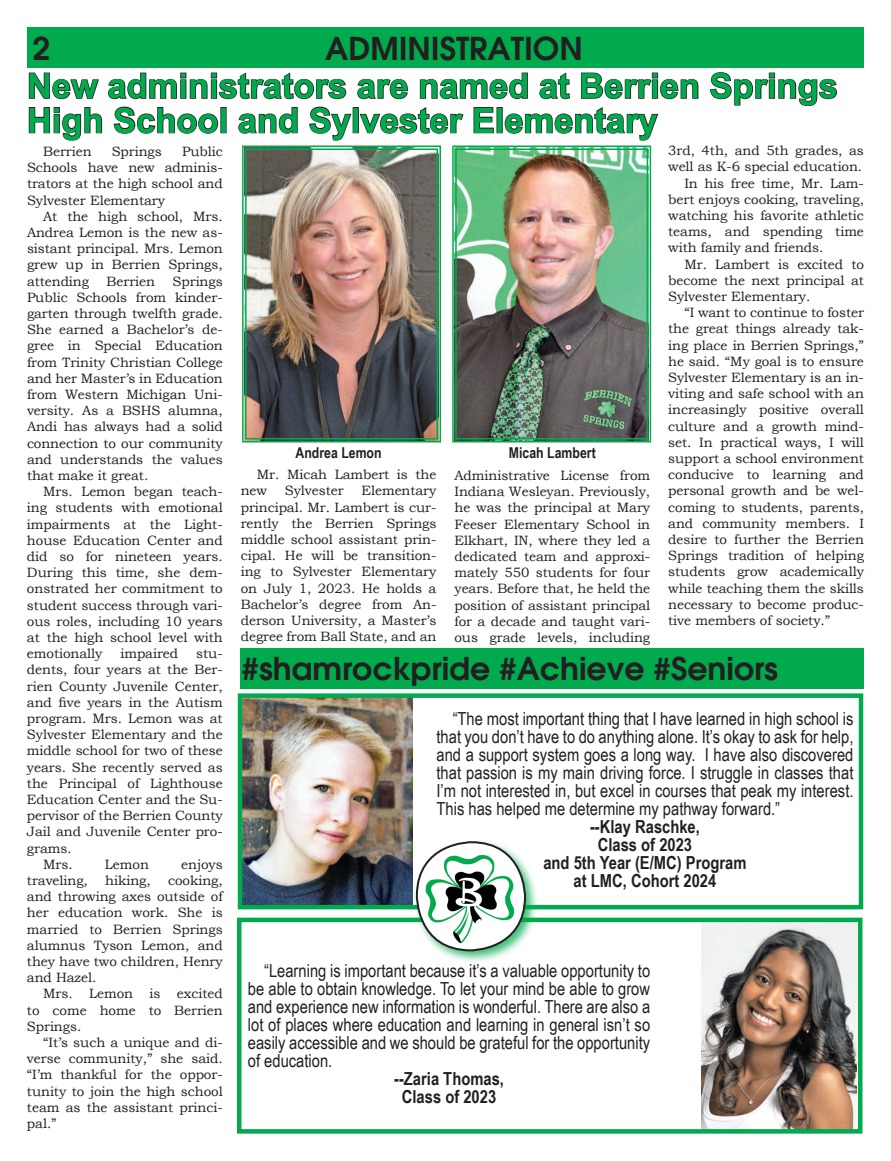
<style>
.page{position:relative;width:891px;height:1161px;background:#fff}
.page>*{position:absolute;margin:0;border:0;box-sizing:border-box;transform-origin:0 0}
.t1{font:700 34.5px/34.5px "Arial";color:#00aa4d}
.t2{font:600 31.5px "Avant Garde";color:#231f20}
.t3{font:18px/18px "Arial Narrow";color:#231f20;text-align:justify}
.t4{font:700 18px/18px "Arial Narrow";color:#231f20;text-align:center}
.t5{font:700 15px "Arial Narrow";color:#231f20}
.t6{font:13.5px/16.2px "Bookman Old Style";letter-spacing:-.005em;color:#231f20;text-align:justify}
</style>
<div class="page">
<div style="left:27px;top:27px;width:837px;height:41px;background:#00aa4d"></div>
<svg style="left:28px;top:72px;width:71px;height:28px"></svg>
<svg style="left:108px;top:72px;width:239px;height:28px"></svg>
<svg style="left:357px;top:79px;width:51px;height:21px"></svg>
<svg style="left:419px;top:72px;width:109px;height:28px"></svg>
<svg style="left:539px;top:72px;width:31px;height:28px"></svg>
<svg style="left:581px;top:72px;width:118px;height:28px"></svg>
<svg style="left:710px;top:72px;width:128px;height:34px"></svg>
<svg style="left:28px;top:107px;width:75px;height:34px"></svg>
<svg style="left:113px;top:106px;width:106px;height:28px"></svg>
<div style="left:220px;top:107px;width:7px;height:26px;border:2px solid #231f20"></div>
<svg style="left:238px;top:107px;width:60px;height:27px"></svg>
<svg style="left:309px;top:106px;width:155px;height:35px"></svg>
<svg style="left:473px;top:107px;width:21px;height:27px"></svg>
<div style="left:497px;top:107px;width:6px;height:26px;border:2px solid #231f20"></div>
<svg style="left:504px;top:107px;width:155px;height:34px"></svg>
<img style="left:452px;top:145px;width:200px;height:298px">
<div style="left:455px;top:149px;width:193px;height:290px;border:1px solid #00aa4d"></div>
<img style="left:242px;top:145px;width:199px;height:298px">
<div style="left:245px;top:149px;width:193px;height:290px;border:1px solid #00aa4d"></div>
<img style="left:243px;top:698px;width:170px;height:206px">
<img style="left:701px;top:923px;width:156px;height:206px">
<div style="left:238px;top:693px;width:625px;height:216px;border:4px solid #00aa4d"></div>
<div style="left:237px;top:918px;width:625px;height:216px;border:4px solid #00aa4d"></div>
<div style="left:412px;top:838px;width:127px;height:126px;background:#00aa4d;opacity:.75"></div>
<img style="left:417px;top:842px;width:108px;height:108px">
<div style="left:416px;top:841px;width:110px;height:110px;border:2px solid #231f20;border-radius:54px"></div>
<div style="left:241px;top:648px;width:623px;height:41px;background:#00aa4d"></div>
<h2 class="t2" style="left:32px;top:27px;width:19px">2</h2>
<h2 class="t2" style="left:325px;top:27px;width:259px">administration</h2>
<h1 class="t1" style="left:27px;top:69px;width:812px">New administrators are named at Berrien Springs<br>High School and Sylvester Elementary</h1>
<p class="t6" style="left:43px;top:143px;width:50px">Berrien</p>
<p class="t6" style="left:112px;top:143px;width:52px">Springs</p>
<p class="t6" style="left:668px;top:143px;width:197px">3rd, 4th, and 5th grades, as</p>
<p class="t6" style="left:668px;top:159px;width:196px">well as K-6 special education.</p>
<p class="t6" style="left:684px;top:175px;width:181px">In his free time, Mr. Lam-</p>
<p class="t6" style="left:668px;top:191px;width:197px">bert enjoys cooking, traveling,</p>
<p class="t6" style="left:668px;top:207px;width:197px">watching his favorite athletic</p>
<p class="t6" style="left:668px;top:224px;width:197px">teams, and spending time</p>
<p class="t6" style="left:668px;top:240px;width:157px">with family and friends.</p>
<p class="t6" style="left:684px;top:256px;width:181px">Mr. Lambert is excited to</p>
<p class="t6" style="left:668px;top:272px;width:197px">become the next principal at</p>
<p class="t6" style="left:668px;top:288px;width:144px">Sylvester Elementary.</p>
<p class="t6" style="left:684px;top:305px;width:181px">“I want to continue to foster</p>
<p class="t6" style="left:668px;top:321px;width:197px">the great things already tak-</p>
<p class="t6" style="left:668px;top:337px;width:197px">ing place in Berrien Springs,”</p>
<p class="t6" style="left:668px;top:353px;width:197px">he said. “My goal is to ensure</p>
<p class="t6" style="left:668px;top:369px;width:197px">Sylvester Elementary is an in-</p>
<p class="t6" style="left:668px;top:386px;width:197px">viting and safe school with an</p>
<p class="t6" style="left:668px;top:402px;width:197px">increasingly positive overall</p>
<p class="t6" style="left:668px;top:418px;width:197px">culture and a growth mind-</p>
<p class="t6" style="left:668px;top:434px;width:197px">set. In practical ways, I will</p>
<p class="t6" style="left:668px;top:450px;width:197px">support a school environment</p>
<p class="t6" style="left:668px;top:467px;width:197px">conducive to learning and</p>
<p class="t6" style="left:668px;top:483px;width:197px">personal growth and be wel-</p>
<p class="t6" style="left:668px;top:499px;width:197px">coming to students, parents,</p>
<p class="t6" style="left:668px;top:515px;width:197px">and community members. I</p>
<p class="t6" style="left:668px;top:531px;width:197px">desire to further the Berrien</p>
<p class="t6" style="left:668px;top:548px;width:197px">Springs tradition of helping</p>
<p class="t6" style="left:668px;top:564px;width:197px">students grow academically</p>
<p class="t6" style="left:668px;top:580px;width:197px">while teaching them the skills</p>
<p class="t6" style="left:668px;top:596px;width:197px">necessary to become produc-</p>
<p class="t6" style="left:668px;top:612px;width:163px">tive members of society.”</p>
<p class="t6" style="left:27px;top:143px;width:197px;text-indent:155px">Public Schools have new adminis&shy;trators at the high school and Sylvester Elementary</p>
<p class="t6" style="left:27px;top:208px;width:197px;text-indent:16px">At the high school, Mrs.<br>Andrea Lemon is the new as&shy;sistant principal. Mrs. Lemon grew up in Berrien Springs, attending</p>
<p class="t6" style="left:27px;top:273px;width:197px;text-indent:146px">Springs Public Schools from kinder&shy;garten through twelfth grade.<br>She earned a Bachelor’s de&shy;gree in Special Education from Trinity Christian College and her Master’s in Education from Western Michigan Uni&shy;versity. As a BSHS alumna, Andi has always had a solid connection to our community and understands the values that make it great.</p>
<p class="t6" style="left:27px;top:484px;width:197px;text-indent:16px">Mrs. Lemon began teach&shy;ing students with emotional impairments at the Light&shy;house Education Center and did so for nineteen years.<br>During this time, she dem&shy;onstrated her commitment to student success through vari&shy;ous roles, including 10 years at the high school level with emotionally</p>
<p class="t6" style="left:107px;top:273px;width:50px">Berrien</p>
<p class="t5" style="left:296px;top:441px;width:88px">Andrea Lemon</p>
<p class="t5" style="left:509px;top:441px;width:88px">Micah Lambert</p>
<p class="t6" style="left:241px;top:467px;width:197px;text-indent:16px">Mr. Micah Lambert is the new</p>
<p class="t6" style="left:454px;top:467px;width:197px">Administrative License from Indiana Wesleyan. Previously, he was the principal at Mary Feeser Elementary School in Elkhart, IN, where they led a dedicated team and approxi&shy;mately 550 students for four years. Before that, he held the position of assistant principal for a decade and taught vari&shy;ous grade levels, including</p>
<p class="t6" style="left:241px;top:483px;width:197px;text-indent:121px">Elementary principal. Mr. Lambert is cur&shy;rently the Berrien Springs middle school assistant prin&shy;cipal. He will be transition&shy;ing to Sylvester Elementary on July 1, 2023. He holds a Bachelor’s degree from An&shy;derson University, a Master’s degree from Ball State, and an</p>
<p class="t6" style="left:285px;top:483px;width:60px">Sylvester</p>
<p class="t6" style="left:120px;top:646px;width:59px">impaired</p>
<p class="t6" style="left:196px;top:646px;width:28px">stu-</p>
<p class="t6" style="left:27px;top:662px;width:197px">dents, four years at the Ber-</p>
<p class="t6" style="left:27px;top:678px;width:197px">rien County Juvenile Center,</p>
<p class="t6" style="left:27px;top:694px;width:197px">and five years in the Autism</p>
<p class="t6" style="left:27px;top:710px;width:197px">program. Mrs. Lemon was at</p>
<p class="t6" style="left:27px;top:727px;width:197px">Sylvester Elementary and the</p>
<p class="t6" style="left:27px;top:743px;width:197px">middle school for two of these</p>
<p class="t6" style="left:27px;top:759px;width:197px">years. She recently served as</p>
<p class="t6" style="left:27px;top:775px;width:197px">the Principal of Lighthouse</p>
<p class="t6" style="left:27px;top:791px;width:197px">Education Center and the Su-</p>
<p class="t6" style="left:27px;top:808px;width:197px">pervisor of the Berrien County</p>
<p class="t6" style="left:27px;top:824px;width:197px">Jail and Juvenile Center pro-</p>
<p class="t6" style="left:27px;top:840px;width:46px">grams.</p>
<p class="t6" style="left:43px;top:856px;width:31px">Mrs.</p>
<p class="t6" style="left:105px;top:856px;width:46px">Lemon</p>
<p class="t6" style="left:181px;top:856px;width:43px">enjoys</p>
<p class="t6" style="left:27px;top:872px;width:62px">traveling,</p>
<p class="t6" style="left:105px;top:872px;width:47px">hiking,</p>
<h2 class="t2" style="left:241px;top:647px;width:538px">#shamrockpride #Achieve #Seniors</h2>
<p class="t3" style="left:436px;top:709px;width:419px;text-indent:16px">“The most important thing that I have learned in high school is that you don’t have to do anything alone. It’s okay to ask for help, and a support system goes a long way. I have also discovered that passion is my main driving force. I struggle in classes that I’m not interested in, but excel in courses that peak my interest.<br>This has helped me determine my pathway forward.”</p>
<h3 class="t4" style="left:543px;top:817px;width:205px">--Klay Raschke,<br>Class of 2023<br>and 5th Year (E/MC) Program at LMC, Cohort 2024</h3>
<p class="t6" style="left:27px;top:872px;width:197px;text-indent:141px">cooking, and throwing axes outside of her education work. She is married to Berrien Springs alumnus Tyson Lemon, and they have two children, Henry and Hazel.</p>
<p class="t6" style="left:27px;top:986px;width:197px;text-indent:16px">Mrs. Lemon is excited to come home to Berrien Springs.</p>
<p class="t6" style="left:27px;top:1034px;width:197px;text-indent:16px">“It’s such a unique and di&shy;verse community,” she said. “I’m thankful for the oppor&shy;tunity to join the high school team as the assistant princi&shy;pal.”</p>
<p class="t3" style="left:248px;top:961px;width:404px;text-indent:16px">“Learning is important because it’s a valuable opportunity to be able to obtain knowledge. To let your mind be able to grow and experience new information is wonderful. There are also a lot of places where education and learning in general isn’t so easily accessible and we should be grateful for the opportunity of education.</p>
<h3 class="t4" style="left:394px;top:1069px;width:111px">--Zaria Thomas,<br>Class of 2023</h3>
</div>
